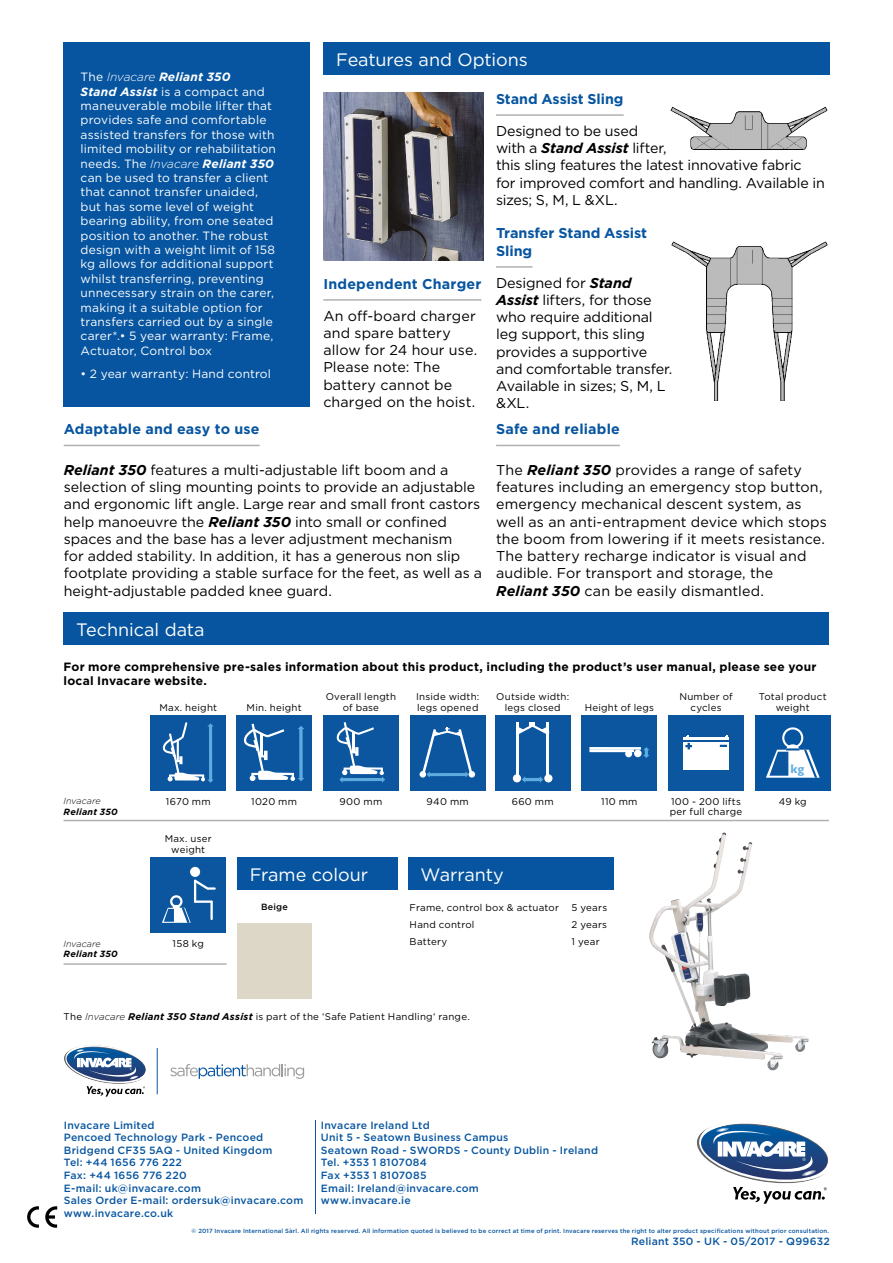
<style>
.page{position:relative;width:893px;height:1263px;background:#fff}
.page>*{position:absolute;margin:0;border:0;box-sizing:border-box;transform-origin:0 0}
.t1{font:18px "Gotham";letter-spacing:-.005em;color:#fff}
.t2{font:14.25px/17.2px "Gotham";color:#000}
.t3{font:700 14.25px/17.2px "Gotham";letter-spacing:.01em;color:#0755a0}
.t4{font:700 12.6px "Gill Sans";color:#5dace0}
.t5{font:12px/14.4px "Gotham";letter-spacing:.015em;color:#fff}
.t6{font:700 12px/14.4px "Gotham";letter-spacing:.02em;color:#000}
.t7{font:500 10.5px/12.6px "Gotham";letter-spacing:.02em;color:#0755a0}
.t8{font:9.75px/10.5px "Gotham";letter-spacing:.025em;color:#000;text-align:center}
.t9{font:italic 700 9px "Gotham";letter-spacing:.03em;color:#000}
.t10{font:italic 300 9px "Gotham";letter-spacing:.005em;color:#000}
.t11{font:500 9px "Gotham";letter-spacing:.025em;color:#000}
.t12{font:500 6px "Gotham";letter-spacing:.025em;color:#0755a0}
.s1{font-weight:300;font-style:italic}
.s2{font-weight:700;font-style:italic}
</style>
<div class="page">
<svg style="left:45px;top:1206px;width:12px;height:22px"></svg>
<svg style="left:27px;top:1206px;width:12px;height:22px"></svg>
<hr style="left:315px;top:1120px;width:1px;height:94px;background:#0755a0">
<hr style="left:64px;top:820px;width:765px;height:1px;background:#b2b1b1">
<hr style="left:64px;top:963px;width:163px;height:2px;background:#b2b1b1">
<hr style="left:323px;top:299px;width:158px;height:2px;background:#b2b1b1">
<div style="left:323px;top:43px;width:506px;height:32px;background:#0755a0"></div>
<div style="left:64px;top:612px;width:765px;height:33px;background:#0755a0"></div>
<div style="left:150px;top:715px;width:76px;height:75px;background:#0c56a0"></div>
<svg style="left:162px;top:722px;width:52px;height:61px"></svg>
<div style="left:236px;top:715px;width:76px;height:75px;background:#0c56a0"></div>
<svg style="left:243px;top:724px;width:61px;height:57px"></svg>
<div style="left:323px;top:715px;width:76px;height:75px;background:#0c56a0"></div>
<svg style="left:336px;top:722px;width:49px;height:61px"></svg>
<div style="left:410px;top:715px;width:76px;height:75px;background:#0c56a0"></div>
<svg style="left:420px;top:727px;width:55px;height:50px"></svg>
<div style="left:495px;top:715px;width:75px;height:75px;background:#0c56a0"></div>
<hr style="left:516px;top:723px;width:3px;height:53px;background:#fff">
<hr style="left:547px;top:723px;width:2px;height:53px;background:#fff">
<svg style="left:516px;top:722px;width:33px;height:13px"></svg>
<svg style="left:513px;top:774px;width:39px;height:9px"></svg>
<div style="left:582px;top:715px;width:75px;height:75px;background:#0c56a0"></div>
<div style="left:625px;top:750px;width:7px;height:7px;border:2px solid #fff;border-radius:50%"></div>
<hr style="left:589px;top:749px;width:45px;height:3px;background:#fff">
<hr style="left:589px;top:747px;width:52px;height:3px;background:#fff">
<svg style="left:626px;top:747px;width:23px;height:11px"></svg>
<div style="left:668px;top:715px;width:76px;height:75px;background:#0c56a0"></div>
<div style="left:683px;top:738px;width:46px;height:32px;background:#fff"></div>
<svg style="left:685px;top:735px;width:7px;height:14px"></svg>
<svg style="left:720px;top:735px;width:8px;height:12px"></svg>
<hr style="left:682px;top:740px;width:48px;height:2px;background:#0c56a0">
<div style="left:755px;top:715px;width:75px;height:75px;background:#0755a0"></div>
<svg style="left:766px;top:727px;width:54px;height:51px"></svg>
<div style="left:64px;top:43px;width:246px;height:364px;background:#0755a0"></div>
<div style="left:150px;top:857px;width:76px;height:76px;background:#0c56a0"></div>
<div style="left:170px;top:895px;width:13px;height:13px;border:2px solid #fff;border-radius:50%"></div>
<svg style="left:162px;top:908px;width:29px;height:15px"></svg>
<div style="left:190px;top:867px;width:10px;height:10px;background:#fff;border-radius:50%"></div>
<hr style="left:194px;top:881px;width:2px;height:21px;background:#fff">
<svg style="left:193px;top:879px;width:23px;height:12px"></svg>
<hr style="left:195px;top:900px;width:17px;height:3px;background:#fff">
<hr style="left:210px;top:902px;width:3px;height:17px;background:#fff">
<div style="left:408px;top:857px;width:205px;height:33px;background:#0755a0"></div>
<img style="left:649px;top:833px;width:74px;height:226px">
<svg style="left:697px;top:1123px;width:131px;height:81px"></svg>
<hr style="left:496px;top:445px;width:124px;height:1px;background:#b2b1b1">
<hr style="left:64px;top:445px;width:196px;height:1px;background:#b2b1b1">
<div style="left:237px;top:857px;width:160px;height:33px;background:#0755a0"></div>
<img style="left:323px;top:92px;width:160px;height:168px">
<hr style="left:496px;top:266px;width:37px;height:2px;background:#b2b1b1">
<hr style="left:496px;top:114px;width:128px;height:2px;background:#b2b1b1">
<img style="left:671px;top:241px;width:157px;height:159px">
<img style="left:670px;top:106px;width:158px;height:44px">
<svg style="left:170px;top:1064px;width:134px;height:15px"></svg>
<hr style="left:157px;top:1048px;width:1px;height:46px;background:#0755a0">
<svg style="left:64px;top:1045px;width:82px;height:51px"></svg>
<p class="t5" style="left:81px;top:70px;width:197px">The <span class="s1">Invacare</span> <span class="s2">Reliant 350<br>Stand Assist</span> is a compact and maneuverable mobile lifter that provides safe and comfortable assisted transfers for those with limited mobility or rehabilitation needs. The <span class="s1">Invacare</span> <span class="s2">Reliant 350 </span>can be used to transfer a client that cannot transfer unaided, but has some level of weight bearing ability, from one seated position to another. The robust design with a weight limit of 158 kg allows for additional support whilst transferring, preventing unnecessary strain on the carer, making it a suitable option for transfers carried out by a single carer*.• 5 year warranty: Frame,<br>Actuator, Control box</p>
<p class="t5" style="left:81px;top:366px;width:192px">• 2 year warranty: Hand control</p>
<p class="t1" style="left:336px;top:48px;width:193px">Features and Options</p>
<p class="t3" style="left:323px;top:275px;width:160px">Independent Charger</p>
<p class="t2" style="left:323px;top:307px;width:155px">An off-board charger and spare battery allow for 24 hour use.<br>Please note: The battery cannot be charged on the hoist.</p>
<p class="t3" style="left:496px;top:90px;width:129px">Stand Assist Sling</p>
<p class="t2" style="left:496px;top:122px;width:330px">Designed to be used<br>with a <span class="s2">Stand Assist</span> lifter,<br>this sling features the latest innovative fabric for improved comfort and handling. Available in sizes; S, M, L &amp;XL.</p>
<p class="t3" style="left:496px;top:224px;width:153px">Transfer Stand Assist<br>Sling</p>
<p class="t2" style="left:496px;top:274px;width:178px">Designed for <span class="s2">Stand<br>Assist</span> lifters, for those who require additional leg support, this sling provides a supportive and comfortable transfer.<br>Available in sizes; S, M, L &amp;XL.</p>
<p class="t3" style="left:64px;top:420px;width:197px">Adaptable and easy to use</p>
<p class="t2" style="left:64px;top:461px;width:420px"><span class="s2">Reliant 350</span> features a multi-adjustable lift boom and a selection of sling mounting points to provide an adjustable and ergonomic lift angle. Large rear and small front castors help manoeuvre the <span class="s2">Reliant 350</span> into small or confined spaces and the base has a lever adjustment mechanism<br>for added stability. In addition, it has a generous non slip footplate providing a stable surface for the feet, as well as a height-adjustable padded knee guard.</p>
<p class="t1" style="left:76px;top:618px;width:130px">Technical data</p>
<p class="t3" style="left:496px;top:420px;width:125px">Safe and reliable</p>
<p class="t2" style="left:496px;top:461px;width:332px">The <span class="s2">Reliant 350</span> provides a range of safety features including an emergency stop button, emergency mechanical descent system, as well as an anti-entrapment device which stops the boom from lowering if it meets resistance.<br>The battery recharge indicator is visual and audible. For transport and storage, the <span class="s2">Reliant 350</span> can be easily dismantled.</p>
<p class="t6" style="left:64px;top:659px;width:754px">For more comprehensive pre-sales information about this product, including the product’s user manual, please see your local Invacare website.</p>
<p class="t10" style="left:64px;top:795px;width:39px">Invacare</p>
<p class="t9" style="left:64px;top:806px;width:56px">Reliant 350</p>
<p class="t10" style="left:64px;top:938px;width:39px">Invacare</p>
<p class="t9" style="left:64px;top:948px;width:56px">Reliant 350</p>
<p class="t8" style="left:159px;top:702px;width:59px">Max. height</p>
<p class="t8" style="left:247px;top:702px;width:57px">Min. height</p>
<p class="t8" style="left:326px;top:691px;width:72px">Overall length of base</p>
<p class="t8" style="left:416px;top:691px;width:65px;text-align:left">Inside width: legs opened</p>
<p class="t8" style="left:496px;top:691px;width:74px">Outside width: legs closed</p>
<p class="t8" style="left:585px;top:702px;width:71px">Height of legs</p>
<p class="t8" style="left:679px;top:691px;width:55px">Number of cycles</p>
<p class="t8" style="left:759px;top:691px;width:69px">Total product weight</p>
<p class="t8" style="left:166px;top:796px;width:46px">1670 mm</p>
<p class="t8" style="left:251px;top:796px;width:47px">1020 mm</p>
<p class="t8" style="left:339px;top:796px;width:44px">900 mm</p>
<p class="t8" style="left:427px;top:796px;width:44px">940 mm</p>
<p class="t8" style="left:512px;top:796px;width:43px">660 mm</p>
<p class="t8" style="left:601px;top:796px;width:38px">110 mm</p>
<p class="t8" style="left:670px;top:796px;width:74px;text-align:left">100 - 200 lifts per full charge</p>
<p class="t8" style="left:165px;top:833px;width:49px">Max. user weight</p>
<p class="t8" style="left:173px;top:938px;width:33px">158 kg</p>
<p class="t1" style="left:250px;top:863px;width:120px">Frame colour</p>
<p class="t11" style="left:261px;top:901px;width:28px">Beige</p>
<p class="t1" style="left:421px;top:863px;width:85px">Warranty</p>
<p class="t8" style="left:410px;top:902px;width:151px">Frame, control box &amp; actuator</p>
<p class="t8" style="left:572px;top:902px;width:37px">5 years</p>
<p class="t8" style="left:410px;top:919px;width:66px">Hand control</p>
<p class="t8" style="left:572px;top:919px;width:37px">2 years</p>
<p class="t8" style="left:410px;top:936px;width:39px">Battery</p>
<p class="t8" style="left:572px;top:936px;width:30px">1 year</p>
<p class="t4" style="left:790px;top:761px;width:15px">kg</p>
<p class="t8" style="left:779px;top:796px;width:29px">49 kg</p>
<p class="t8" style="left:64px;top:1011px;width:408px">The <span class="s1">Invacare</span> <span class="s2">Reliant 350 Stand Assist</span> is part of the ‘Safe Patient Handling‘ range.</p>
<p class="t7" style="left:64px;top:1118px;width:241px">Invacare Limited<br>Pencoed Technology Park - Pencoed<br>Bridgend CF35 5AQ - United Kingdom<br>Tel: +44 1656 776 222<br>Fax: +44 1656 776 220<br>E-mail: uk@invacare.com<br>Sales Order E-mail: ordersuk@invacare.com www.invacare.co.uk</p>
<p class="t7" style="left:321px;top:1118px;width:279px">Invacare Ireland Ltd<br>Unit 5 - Seatown Business Campus<br>Seatown Road - SWORDS - County Dublin - Ireland<br>Tel. +353 1 8107084<br>Fax +353 1 8107085<br>Email: Ireland@invacare.com<br>www.invacare.ie</p>
<p class="t12" style="left:192px;top:1227px;width:639px">© 2017 Invacare International Sàrl. All rights reserved. All information quoted is believed to be correct at time of print. Invacare reserves the right to alter product specifications without prior consultation.</p>
<p class="t7" style="left:631px;top:1235px;width:200px">Reliant 350 - UK - 05/2017 - Q99632</p>
</div>
